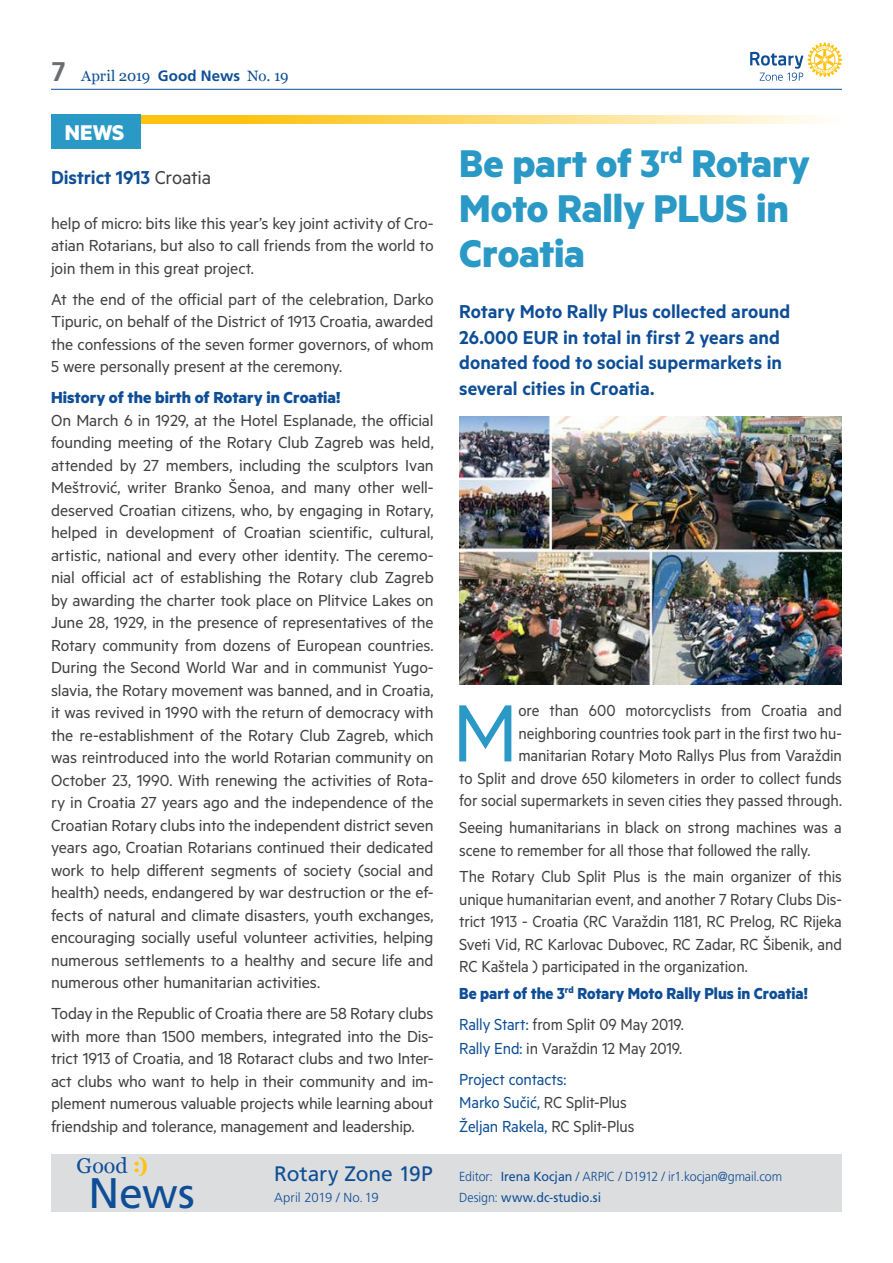
<style>
.page{position:relative;width:893px;height:1263px;background:#fff}
.page>*{position:absolute;margin:0;border:0;box-sizing:border-box;transform-origin:0 0}
.t1{font:91.35px "Metric";color:#2b99c6}
.t2{font:700 43.5px/45px "Metric";letter-spacing:-.005em;color:#2b99c6}
.t3{font:42.75px "Frutiger Roman";color:#0e4e96}
.t4{font:700 24px "Metric";color:#fff}
.t5{font:21.3px "Georgia";color:#0e4e96}
.t6{font:600 21px/25.5px "Metric";color:#0e4e96}
.t7{font:21px "Frutiger Roman";letter-spacing:-.005em;color:#0e4e96}
.t8{font:18px/22.5px "Metric";letter-spacing:-.01em;color:#414042;text-align:justify}
.t9{font:18px/22.5px "Metric";letter-spacing:-.01em;color:#414042;text-align:right;scale:.95 1}
.t10{font:18px/31px "Metric";letter-spacing:-.01em;color:#0e4e96;scale:.95 1}
.t11{font:700 18px/31px "Metric";color:#0e4e96;scale:.95 1}
.t12{font:700 18px "Metric";color:#0e4e96}
.t13{font:15px "Georgia";letter-spacing:-.01em;color:#0e4e96}
.t14{font:300 13.2px "Frutiger";letter-spacing:-.01em;color:#0e4e96;scale:.95 1}
.t15{font:13.2px "Frutiger Roman";letter-spacing:.005em;color:#0e4e96;scale:.95 1}
.t16{font:300 13.2px "Frutiger";letter-spacing:-.01em;color:#0e4e96}
.s1{font-family:"Frutiger";font-weight:700;font-size:27px;color:#6d6e71}
.s2{font-family:"Frutiger";font-weight:700}
.s3{font-weight:400;color:#414042}
.s4{font-weight:700;color:#ffc20e}
.s5{font-weight:400}
.s6{color:#414042}
.s7{font-family:"Frutiger Roman";font-weight:400}
.s8{font-family:"Frutiger";font-weight:300}
</style>
<div class="page">
<svg style="left:750px;top:43px;width:92px;height:38px"></svg>
<hr style="left:51px;top:89px;width:791px;height:1px;background:#0e4e96">
<div style="left:51px;top:1154px;width:791px;height:58px;background:#dcddde"></div>
<svg style="left:140px;top:115px;width:681px;height:8px;background:#feda71"></svg>
<div style="left:51px;top:115px;width:89px;height:34px;background:#2b99c6"></div>
<img style="left:459px;top:417px;width:383px;height:268px">
<p class="t13" style="left:51px;top:65px;width:239px"><span class="s1">7</span> April 2019 <span class="s2">Good News</span> No. 19</p>
<h3 class="t4" style="left:65px;top:118px;width:61px">NEWS</h3>
<p class="t6" style="left:51px;top:164px;width:162px">District 1913 <span class="s3">Croatia</span></p>
<p class="t8" style="left:51px;top:211px;width:384px">help of micro: bits like this year’s key joint activity of Cro&shy;atian Rotarians, but also to call friends from the world to join them in this great project.</p>
<p class="t8" style="left:51px;top:287px;width:384px">At the end of the official part of the celebration, Darko Tipuric, on behalf of the District of 1913 Croatia, awarded the confessions of the seven former governors, of whom 5 were personally present at the ceremony.</p>
<p class="t12" style="left:51px;top:386px;width:291px">History of the birth of Rotary in Croatia!</p>
<p class="t8" style="left:51px;top:408px;width:384px">On March 6 in 1929, at the Hotel Esplanade, the official founding meeting of the Rotary Club Zagreb was held, attended by 27 members, including the sculptors Ivan Meštrović, writer Branko Šenoa, and many other well&shy;deserved Croatian citizens, who, by engaging in Rotary, helped in development of Croatian scientific, cultural, artistic, national and every other identity. The ceremo&shy;nial official act of establishing the Rotary club Zagreb by awarding the charter took place on Plitvice Lakes on June 28, 1929, in the presence of representatives of the Rotary community from dozens of European countries.<br>During the Second World War and in communist Yugo&shy;slavia, the Rotary movement was banned, and in Croatia, it was revived in 1990 with the return of democracy with the re-establishment of the Rotary Club Zagreb, which was reintroduced into the world Rotarian community on October 23, 1990. With renewing the activities of Rota&shy;ry in Croatia 27 years ago and the independence of the Croatian Rotary clubs into the independent district seven years ago, Croatian Rotarians continued their dedicated work to help different segments of society (social and health) needs, endangered by war destruction or the ef&shy;fects of natural and climate disasters, youth exchanges, encouraging socially useful volunteer activities, helping numerous settlements to a healthy and secure life and numerous other humanitarian activities.</p>
<p class="t8" style="left:51px;top:1002px;width:384px">Today in the Republic of Croatia there are 58 Rotary clubs with more than 1500 members, integrated into the Dis&shy;trict 1913 of Croatia, and 18 Rotaract clubs and two Inter&shy;act clubs who want to help in their community and im&shy;plement numerous valuable projects while learning about friendship and tolerance, management and leadership.</p>
<p class="t5" style="left:77px;top:1150px;width:73px">Good <span class="s4">:)</span></p>
<h3 class="t3" style="left:88px;top:1170px;width:108px">News</h3>
<p class="t7" style="left:274px;top:1162px;width:160px">Rotary Zone 19P</p>
<p class="t16" style="left:274px;top:1190px;width:106px">April 2019 / No. 19</p>
<h2 class="t2" style="left:459px;top:140px;width:352px">Be part of 3<sup>rd</sup> Rotary<br>Moto Rally PLUS in<br>Croatia</h2>
<p class="t6" style="left:459px;top:298px;width:333px">Rotary Moto Rally Plus collected around 26.000 EUR in total in first 2 years and donated food to social supermarkets in several cities in Croatia.</p>
<p class="t9" style="left:459px;top:699px;width:404px">ore than 600 motorcyclists from Croatia and neighboring countries took part in the first two hu&shy;manitarian Rotary Moto Rallys Plus from Varaždin<br>to Split and drove 650 kilometers in order to collect funds for social supermarkets in seven cities they passed through.</p>
<p class="t9" style="left:459px;top:816px;width:404px;text-align:left">Seeing humanitarians in black on strong machines was a scene to remember for all those that followed the rally.</p>
<p class="t9" style="left:459px;top:865px;width:404px;text-align:justify">The Rotary Club Split Plus is the main organizer of this unique humanitarian event, and another 7 Rotary Clubs Dis&shy;trict 1913 - Croatia (RC Varaždin 1181, RC Prelog, RC Rijeka Sveti Vid, RC Karlovac Dubovec, RC Zadar, RC Šibenik, and RC Kaštela ) participated in the organization.</p>
<p class="t11" style="left:459px;top:977px;width:368px">Be part of the 3<sup>rd</sup> Rotary Moto Rally Plus in Croatia!<br><span class="s5">Rally Start:</span> <span class="s3">from Split 09 May 2019.</span></p>
<p class="t10" style="left:459px;top:1032px;width:236px">Rally End: <span class="s6">in Varaždin 12 May 2019.<br></span>Project contacts:</p>
<p class="t10" style="left:459px;top:1090px;width:186px;line-height:23.5px">Marko Sučić, <span class="s6">RC Split-Plus<br></span>Željan Rakela, <span class="s6">RC Split-Plus</span></p>
<h1 class="t1" style="left:453px;top:680px;width:67px">M</h1>
<p class="t14" style="left:459px;top:1169px;width:341px">Editor: <span class="s7">Irena Kocjan</span> / ARPIC / D1912 / ir1.kocjan@gmail.com</p>
<p class="t15" style="left:459px;top:1190px;width:151px"><span class="s8">Design:</span> www.dc-studio.si</p>
</div>
